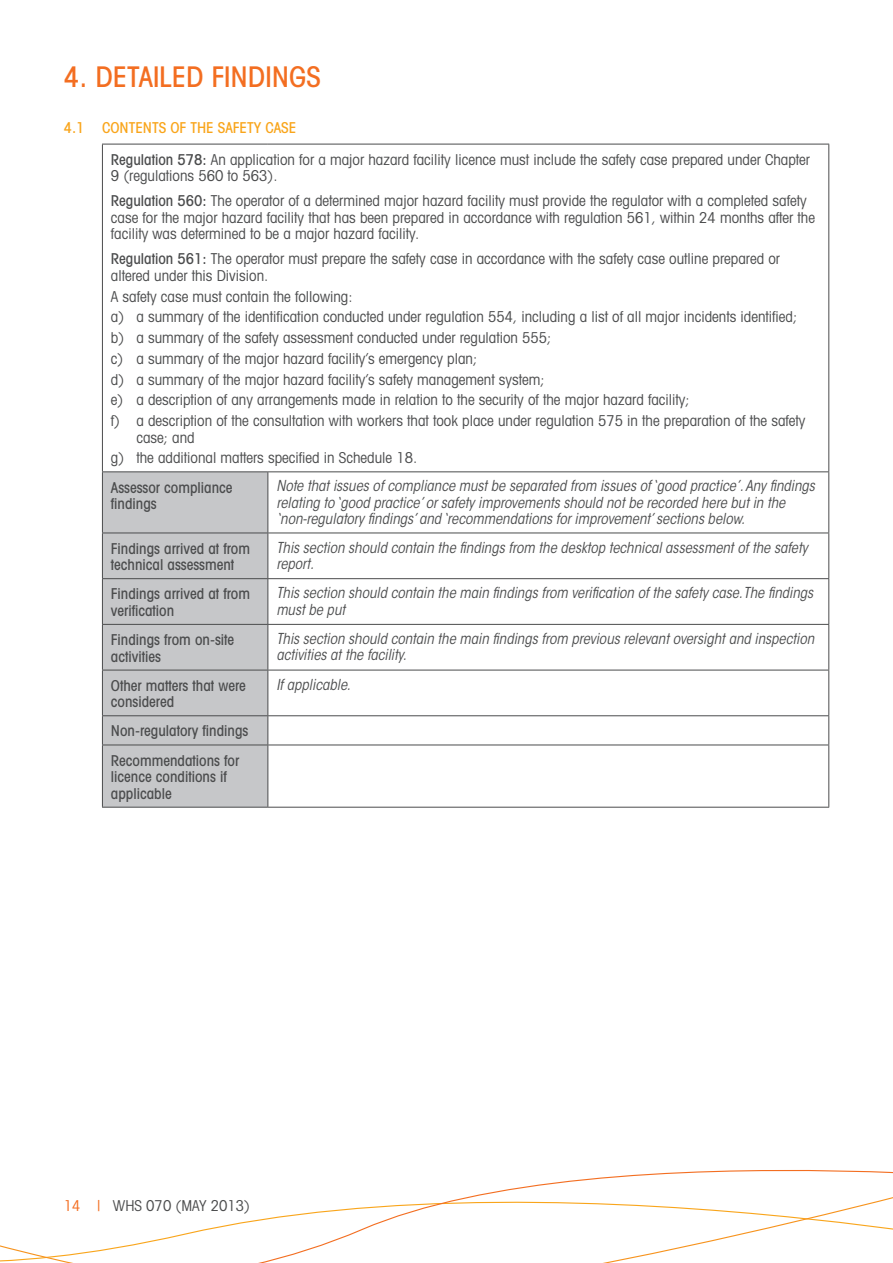
<style>
.page{position:relative;width:893px;height:1263px;background:#fff}
.page>*{position:absolute;margin:0;border:0;box-sizing:border-box;transform-origin:0 0}
.Large_head{font:500 condensed 28.5px "Avant Garde";color:#f36e21}
.table_text{font:condensed 15px/16.5px "Avant Garde";color:#4b4c4d}
.table_text-2{font:italic condensed 15px/16.5px "ITC Avant Garde Std";color:#4b4c4d}
.table_text_bullets_A{font:condensed 15px/16.5px "Avant Garde";color:#4b4c4d}
.table_text-3{font:500 condensed 15px/16.5px "Avant Garde";color:#4b4c4d}
.Heading_indent{font:500 condensed 15px "Avant Garde";color:#f9a51b}
.s1{font-weight:500}
.s2{color:#f36e21}
</style>
<div class="page">
<svg style="left:0;top:1170px;width:893px;height:93px"></svg>
<svg style="left:268px;top:472px;width:560px;height:335px"></svg>
<div style="left:103px;top:472px;width:164px;height:335px;background:#c6c7c9"></div>
<hr style="left:267px;top:472px;width:1px;height:61px;background:#4b4c4d">
<hr style="left:102px;top:533px;width:166px;height:1px;background:#4b4c4d">
<hr style="left:268px;top:533px;width:561px;height:1px;background:#4b4c4d">
<hr style="left:267px;top:533px;width:1px;height:45px;background:#4b4c4d">
<hr style="left:102px;top:578px;width:166px;height:1px;background:#4b4c4d">
<hr style="left:268px;top:578px;width:561px;height:1px;background:#4b4c4d">
<hr style="left:267px;top:579px;width:1px;height:45px;background:#4b4c4d">
<hr style="left:102px;top:624px;width:166px;height:1px;background:#4b4c4d">
<hr style="left:268px;top:624px;width:561px;height:1px;background:#4b4c4d">
<hr style="left:267px;top:625px;width:1px;height:45px;background:#4b4c4d">
<hr style="left:102px;top:670px;width:166px;height:1px;background:#4b4c4d">
<hr style="left:268px;top:670px;width:561px;height:1px;background:#4b4c4d">
<hr style="left:267px;top:670px;width:1px;height:45px;background:#4b4c4d">
<hr style="left:102px;top:715px;width:166px;height:1px;background:#4b4c4d">
<hr style="left:268px;top:715px;width:561px;height:1px;background:#4b4c4d">
<svg style="left:267px;top:716px;width:1px;height:29px"></svg>
<hr style="left:267px;top:745px;width:1px;height:62px;background:#4b4c4d">
<hr style="left:102px;top:472px;width:1px;height:61px;background:#4b4c4d">
<hr style="left:828px;top:472px;width:1px;height:61px;background:#4b4c4d">
<hr style="left:102px;top:533px;width:1px;height:45px;background:#4b4c4d">
<hr style="left:828px;top:533px;width:1px;height:45px;background:#4b4c4d">
<hr style="left:102px;top:579px;width:1px;height:45px;background:#4b4c4d">
<hr style="left:828px;top:579px;width:1px;height:45px;background:#4b4c4d">
<hr style="left:102px;top:625px;width:1px;height:45px;background:#4b4c4d">
<hr style="left:828px;top:625px;width:1px;height:45px;background:#4b4c4d">
<hr style="left:102px;top:670px;width:1px;height:45px;background:#4b4c4d">
<hr style="left:828px;top:670px;width:1px;height:45px;background:#4b4c4d">
<svg style="left:102px;top:716px;width:1px;height:29px"></svg>
<svg style="left:828px;top:716px;width:1px;height:29px"></svg>
<hr style="left:102px;top:745px;width:166px;height:1px;background:#4b4c4d">
<hr style="left:102px;top:745px;width:1px;height:62px;background:#4b4c4d">
<hr style="left:268px;top:745px;width:561px;height:1px;background:#4b4c4d">
<hr style="left:828px;top:745px;width:1px;height:62px;background:#4b4c4d">
<hr style="left:102px;top:807px;width:166px;height:1px;background:#4b4c4d">
<hr style="left:268px;top:807px;width:561px;height:1px;background:#4b4c4d">
<hr style="left:102px;top:144px;width:166px;height:1px;background:#4b4c4d">
<hr style="left:102px;top:144px;width:1px;height:327px;background:#4b4c4d">
<hr style="left:268px;top:144px;width:561px;height:1px;background:#4b4c4d">
<hr style="left:828px;top:144px;width:1px;height:327px;background:#4b4c4d">
<hr style="left:102px;top:471px;width:166px;height:1px;background:#4b4c4d">
<hr style="left:268px;top:471px;width:561px;height:1px;background:#4b4c4d">
<p class="Large_head" style="left:64px;top:59px;width:258px">4. DETAILED FINDINGS</p>
<p class="Heading_indent" style="left:64px;top:119px;width:234px">4.1 CONTENTS OF THE SAFETY CASE</p>
<p class="table_text" style="left:111px;top:151px;width:701px"><span class="s1">Regulation 578:</span> An application for a major hazard facility licence must include the safety case prepared under Chapter<br>9 (regulations 560 to 563).</p>
<p class="table_text" style="left:111px;top:192px;width:706px"><span class="s1">Regulation 560:</span> The operator of a determined major hazard facility must provide the regulator with a completed safety case for the major hazard facility that has been prepared in accordance with regulation 561, within 24 months after the facility was determined to be a major hazard facility.</p>
<p class="table_text" style="left:111px;top:250px;width:671px"><span class="s1">Regulation 561:</span> The operator must prepare the safety case in accordance with the safety case outline prepared or altered under this Division.</p>
<p class="table_text" style="left:111px;top:288px;width:243px">A safety case must contain the following:</p>
<p class="table_text_bullets_A" style="left:111px;top:308px;width:688px">a) a summary of the identification conducted under regulation 554, including a list of all major incidents identified;</p>
<p class="table_text_bullets_A" style="left:111px;top:329px;width:442px">b) a summary of the safety assessment conducted under regulation 555;</p>
<p class="table_text_bullets_A" style="left:111px;top:350px;width:368px">c) a summary of the major hazard facility’s emergency plan;</p>
<p class="table_text_bullets_A" style="left:111px;top:371px;width:435px">d) a summary of the major hazard facility’s safety management system;</p>
<p class="table_text_bullets_A" style="left:111px;top:391px;width:580px">e) a description of any arrangements made in relation to the security of the major hazard facility;</p>
<p class="table_text_bullets_A" style="left:136px;top:412px;width:671px;text-indent:-26px">f) a description of the consultation with workers that took place under regulation 575 in the preparation of the safety case; and</p>
<p class="table_text_bullets_A" style="left:111px;top:449px;width:308px">g) the additional matters specified in Schedule 18.</p>
<p class="table_text-3" style="left:111px;top:479px;width:123px">Assessor compliance findings</p>
<p class="table_text-2" style="left:276px;top:478px;width:540px">Note that issues of compliance must be separated from issues of ‘good practice’. Any findings relating to ‘good practice’ or safety improvements should not be recorded here but in the ‘non‑regulatory findings’ and ‘recommendations for improvement’ sections below.</p>
<p class="table_text-3" style="left:111px;top:540px;width:141px">Findings arrived at from technical assessment</p>
<p class="table_text-2" style="left:276px;top:539px;width:533px">This section should contain the findings from the desktop technical assessment of the safety report.</p>
<p class="table_text-3" style="left:111px;top:585px;width:141px">Findings arrived at from verification</p>
<p class="table_text-2" style="left:276px;top:585px;width:538px">This section should contain the main findings from verification of the safety case. The findings must be put</p>
<p class="table_text-3" style="left:111px;top:631px;width:125px">Findings from on-site activities</p>
<p class="table_text-2" style="left:276px;top:631px;width:539px">This section should contain the main findings from previous relevant oversight and inspection activities at the facility.</p>
<p class="table_text-3" style="left:111px;top:677px;width:136px">Other matters that were considered</p>
<p class="table_text-2" style="left:276px;top:676px;width:76px">If applicable.</p>
<p class="table_text-3" style="left:111px;top:722px;width:139px">Non-regulatory findings</p>
<p class="table_text-3" style="left:111px;top:752px;width:130px">Recommendations for licence conditions if applicable</p>
<p class="table_text" style="left:64px;top:1197px;width:188px"><span class="s2">14 |</span> WHS 070 (MAY 2013)</p>
</div>
